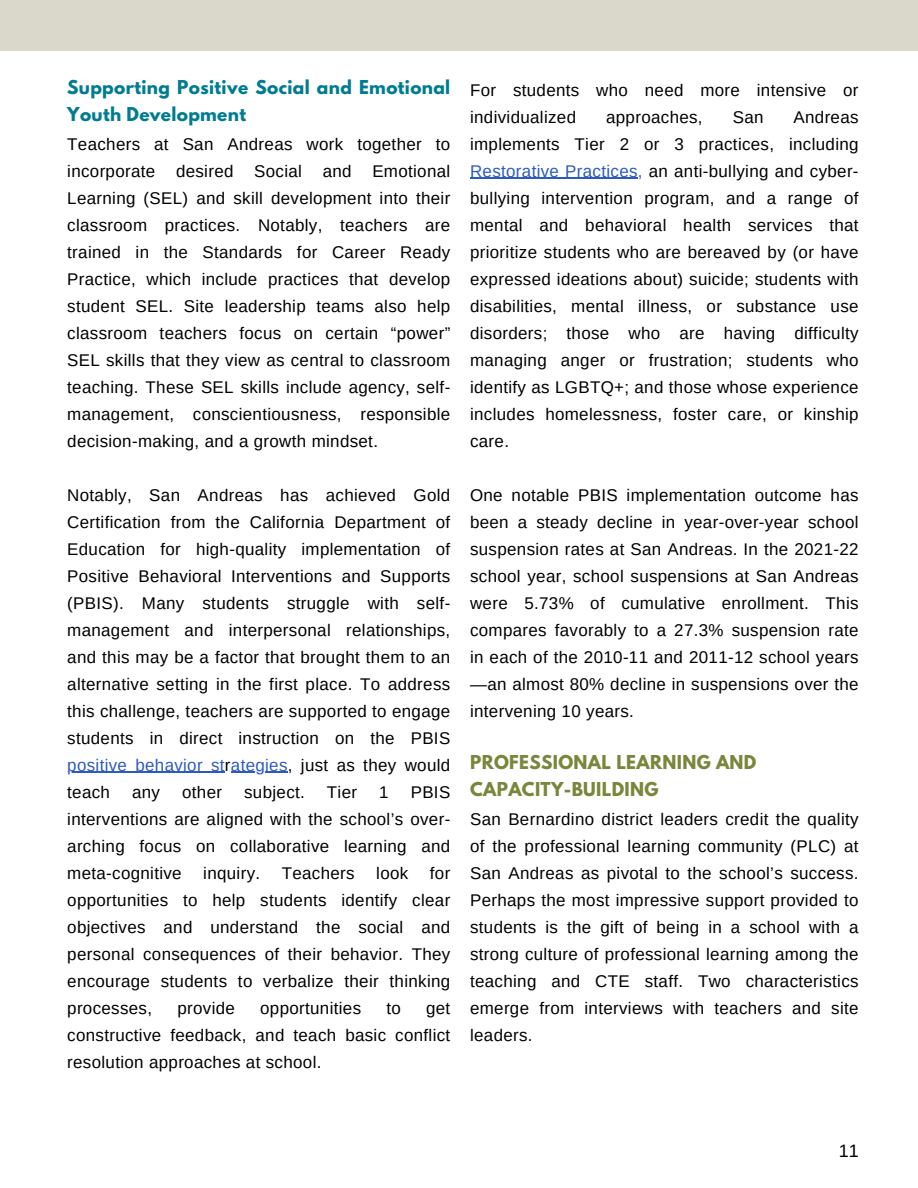
<style>
.page{position:relative;width:918px;height:1188px;background:#fff}
.page>*{position:absolute;margin:0;border:0;box-sizing:border-box;transform-origin:0 0}
.t1{font:18px "Arimo";color:#000}
.t2{font:16.95px/27px "Arimo";letter-spacing:.02em;color:#000;text-align:justify}
.t3{font:700 16.95px/27px "League Spartan";letter-spacing:.02em;color:#007c92}
.t4{font:700 16.95px/27px "League Spartan";letter-spacing:.02em;color:#7a863b}
.s1{color:#2c5ac1}
</style>
<div class="page">
<hr style="left:67px;top:772px;width:158px;height:1px;background:#2c5ac1">
<hr style="left:231px;top:772px;width:57px;height:1px;background:#2c5ac1">
<hr style="left:470px;top:178px;width:168px;height:1px;background:#2c5ac1">
<div style="left:0;top:0;width:918px;height:51px;background:#dad7cb"></div>
<p class="t3" style="left:67px;top:76px;width:385px">Supporting Positive Social and Emotional<br>Youth Development</p>
<p class="t2" style="left:67px;top:130px;width:385px">Teachers at San Andreas work together to incorporate desired Social and Emotional Learning (SEL) and skill development into their classroom practices. Notably, teachers are trained in the Standards for Career Ready Practice, which include practices that develop student SEL. Site leadership teams also help classroom teachers focus on certain “power” SEL skills that they view as central to classroom teaching. These SEL skills include agency, self&shy;management, conscientiousness, responsible decision-making, and a growth mindset.</p>
<p class="t2" style="left:67px;top:481px;width:385px">Notably, San Andreas has achieved Gold Certification from the California Department of Education for high-quality implementation of Positive Behavioral Interventions and Supports (PBIS). Many students struggle with self&shy;management and interpersonal relationships, and this may be a factor that brought them to an alternative setting in the first place. To address this challenge, teachers are supported to engage students in direct instruction on the PBIS <span class="s1">positive behavior st</span>r<span class="s1">ategies</span>, just as they would teach</p>
<p class="t2" style="left:132px;top:778px;width:29px">any</p>
<p class="t2" style="left:182px;top:778px;width:41px">other</p>
<p class="t2" style="left:244px;top:778px;width:62px">subject.</p>
<p class="t2" style="left:327px;top:778px;width:32px">Tier</p>
<p class="t2" style="left:379px;top:778px;width:11px">1</p>
<p class="t2" style="left:67px;top:778px;width:385px;text-indent:343px">PBIS interventions are aligned with the school’s over&shy;arching focus on collaborative learning and meta-cognitive</p>
<p class="t2" style="left:203px;top:859px;width:58px">inquiry.</p>
<p class="t2" style="left:282px;top:859px;width:74px">Teachers</p>
<p class="t2" style="left:376px;top:859px;width:34px">look</p>
<p class="t2" style="left:67px;top:859px;width:385px;text-indent:363px">for opportunities to help students identify clear objectives and understand the social and personal consequences of their behavior. They encourage students to verbalize their thinking processes,</p>
<p class="t2" style="left:177px;top:994px;width:59px">provide</p>
<p class="t2" style="left:260px;top:994px;width:103px">opportunities</p>
<p class="t2" style="left:386px;top:994px;width:16px">to</p>
<p class="t2" style="left:67px;top:994px;width:385px;text-indent:359px">get constructive feedback, and teach basic conflict resolution approaches at school.</p>
<p class="t2" style="left:470px;top:76px;width:390px">For students who need more intensive or individualized</p>
<p class="t2" style="left:470px;top:103px;width:390px;text-indent:323px">Andreas implements Tier 2 or 3 practices, including <span class="s1">Restorative Practices,</span> an anti-bullying and cyber&shy;bullying intervention program, and a range of mental and behavioral health services that prioritize students who are bereaved by (or have expressed ideations about) suicide; students with disabilities, mental illness, or substance use disorders; those who are having difficulty managing anger or frustration; students who identify as LGBTQ+; and those whose experience includes homelessness, foster care, or kinship care.</p>
<p class="t2" style="left:606px;top:103px;width:98px">approaches,</p>
<p class="t2" style="left:733px;top:103px;width:32px">San</p>
<p class="t2" style="left:470px;top:481px;width:390px">One notable PBIS implementation outcome has been a steady decline in year-over-year school suspension rates at San Andreas. In the 2021-22 school year, school suspensions at San Andreas were 5.73% of cumulative enrollment. This compares favorably to a 27.3% suspension rate in each of the 2010-11 and 2011-12 school years —an almost 80% decline in suspensions over the intervening 10 years.</p>
<p class="t4" style="left:470px;top:751px;width:288px">PROFESSIONAL LEARNING AND<br>CAPACITY-BUILDING</p>
<p class="t2" style="left:470px;top:805px;width:390px">San Bernardino district leaders credit the quality of the professional learning community (PLC) at San Andreas as pivotal to the school’s success.<br>Perhaps the most impressive support provided to students is the gift of being in a school with a strong culture of professional learning among the teaching and CTE staff. Two characteristics emerge from interviews with teachers and site leaders.</p>
<p class="t1" style="left:839px;top:1141px;width:22px">11</p>
</div>
